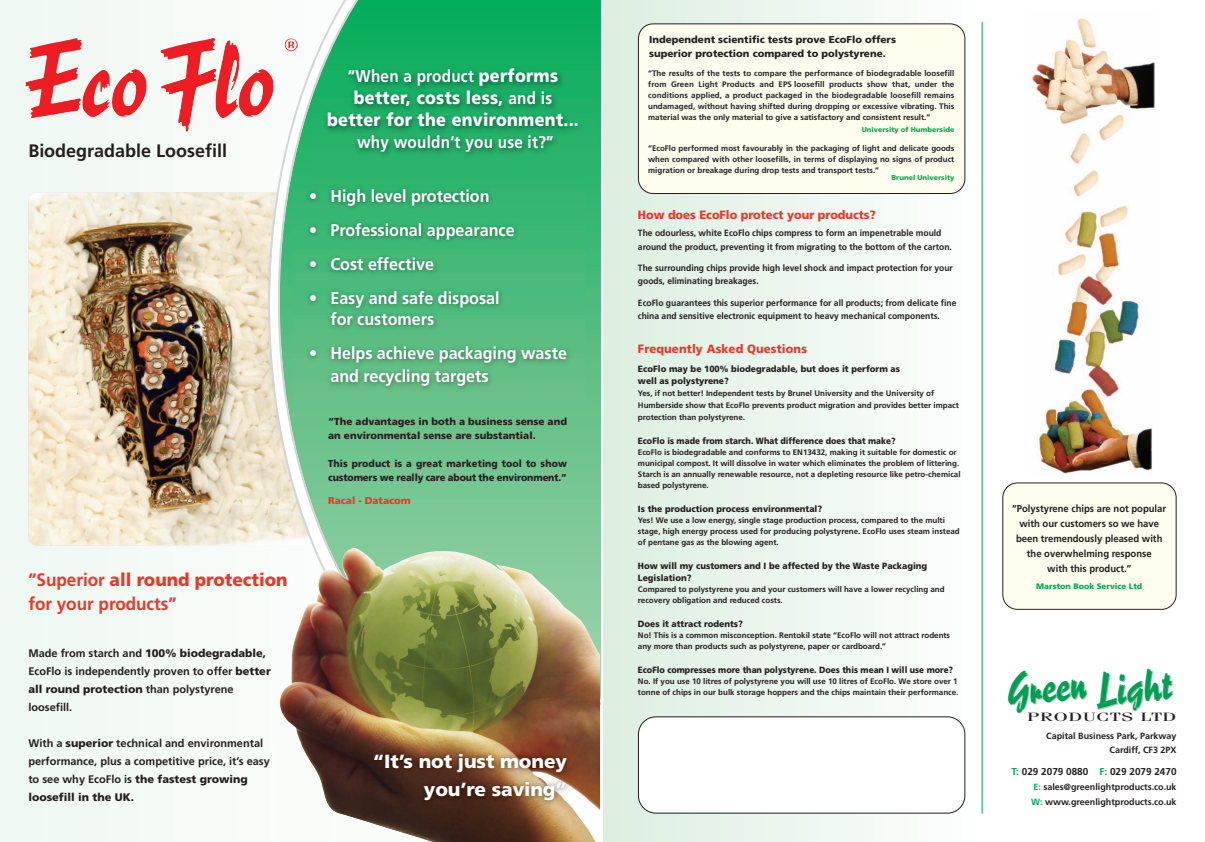
<style>
.page{position:relative;width:1205px;height:842px;background:#fff}
.page>*{position:absolute;margin:0;border:0;box-sizing:border-box;transform-origin:0 0}
.t1{font:42.9px "Reporter Two+T42+GLTCOG";color:#009e57}
.t2{font:900 19px/28px "Frutiger";letter-spacing:-.005em;color:#fff;text-align:right}
.t3{font:900 18px/22px "Frutiger";letter-spacing:.02em;color:#fff;text-align:center;scale:.9 1}
.t4{font:700 18px/24px "Frutiger";color:#ee3529;scale:.95 1}
.t5{font:700 18px "Frutiger";color:#231f20}
.t6{font:700 17px/21px "Frutiger";color:#fff;scale:.95 1}
.t7{font:700 17px "Frutiger";color:#fff;scale:.9 1}
.t8{font:900 12px "Frutiger";color:#ee3529;scale:.95 1}
.t9{font:12px "Fenice IT Cby BT Regular+T42+AXZANQ";letter-spacing:.05em;color:#231f20;scale:1.75 1}
.t10{font:700 11px/18px "Frutiger";color:#231f20}
.t11{font:900 10px/14px "Frutiger";color:#231f20}
.t12{font:700 10px/15px "Frutiger";color:#231f20;text-align:center;scale:.95 1}
.t13{font:900 10px/14px "Frutiger";color:#231f20;scale:.94 1}
.t14{font:700 10px "Frutiger";color:#231f20}
.t15{font:900 10px "Frutiger";color:#ee3529}
.t16{font:700 9px/13px "Frutiger";color:#231f20;scale:.95 1}
.t17{font:900 9px/12px "Frutiger";color:#231f20;scale:.95 1}
.t18{font:900 9px "Frutiger";color:#231f20;scale:.9 1}
.t19{font:700 9px/15px "Frutiger";color:#231f20}
.t20{font:700 8px/11px "Frutiger";color:#231f20}
.t21{font:900 8px "Frutiger";color:#00a851}
.t22{font:900 7px "Frutiger";color:#00a851}
.s1{font-weight:900;font-size:18px}
.s2{font-weight:700;font-size:17px}
.s3{font-weight:900}
.s4{color:#00a851}
</style>
<div class="page">
<div style="left:0;top:0;width:268px;height:842px;background:#f2f9f5"></div>
<img style="left:28px;top:192px;width:282px;height:353px;border-radius:9px">
<svg style="left:278px;top:0;width:323px;height:499px;background:#62c48d"></svg>
<img style="left:235px;top:545px;width:33px;height:297px">
<img style="left:235px;top:499px;width:61px;height:46px">
<div style="left:308px;top:499px;width:293px;height:218px;background:#7ec998"></div>
<img style="left:279px;top:547px;width:321px;height:295px">
<img style="left:160px;top:38px;width:56px;height:56px">
<img style="left:310px;top:59px;width:288px;height:124px">
<img style="left:310px;top:59px;width:17px;height:45px">
<img style="left:292px;top:180px;width:293px;height:226px">
<img style="left:310px;top:180px;width:275px;height:3px">
<img style="left:279px;top:743px;width:22px;height:99px">
<img style="left:301px;top:743px;width:287px;height:99px">
<img style="left:604px;top:0;width:379px;height:842px">
<div style="left:638px;top:23px;width:327px;height:171px;background:#fffdee"></div>
<svg style="left:638px;top:716px;width:327px;height:98px"></svg>
<hr style="left:981px;top:22px;width:1px;height:792px;background:#00a851">
<img style="left:1030px;top:18px;width:124px;height:457px">
<div style="left:1002px;top:482px;width:174px;height:128px;background:#fffdee"></div>
<h3 class="t5" style="left:28px;top:143px;width:200px">Biodegradable Loosefill</h3>
<h3 class="t7" style="left:348px;top:69px;width:235px">“When a product <span class="s1">performs</span></h3>
<h3 class="t3" style="left:327px;top:88px;width:281px">better, costs less, <span class="s2">and is </span>better for the environment...</h3>
<h3 class="t7" style="left:357px;top:135px;width:220px">why wouldn’t you use it?”</h3>
<h3 class="t6" style="left:309px;top:186px;width:192px">• High level protection</h3>
<h3 class="t6" style="left:309px;top:220px;width:218px">• Professional appearance</h3>
<h3 class="t6" style="left:309px;top:254px;width:133px">• Cost effective</h3>
<h3 class="t6" style="left:330px;top:288px;width:180px;text-indent:-21px">• Easy and safe disposal for customers</h3>
<h3 class="t6" style="left:330px;top:342px;width:251px;line-height:23px;text-indent:-21px">• Helps achieve packaging waste and recycling targets</h3>
<p class="t11" style="left:328px;top:415px;width:240px">“The advantages in both a business sense and an environmental sense are substantial.</p>
<p class="t13" style="left:328px;top:457px;width:256px">This product is a great marketing tool to show customers we really care about the environment.”</p>
<p class="t15" style="left:328px;top:496px;width:84px">Racal - Datacom</p>
<h3 class="t4" style="left:28px;top:569px;width:274px">”Superior <span class="s3">all round protection </span>for your products”</h3>
<h3 class="t10" style="left:28px;top:645px;width:244px">Made from starch and <span class="s3">100% biodegradable, </span>EcoFlo is independently proven to offer <span class="s3">better all round protection</span> than polystyrene loosefill.</h3>
<h3 class="t10" style="left:28px;top:735px;width:243px">With a <span class="s3">superior</span> technical and environmental performance, plus a competitive price, it’s easy to see why EcoFlo is <span class="s3">the fastest growing loosefill in the UK.</span></h3>
<h2 class="t2" style="left:373px;top:749px;width:196px">“It’s not just money you’re saving”</h2>
<p class="t11" style="left:649px;top:33px;width:248px">Independent scientific tests prove EcoFlo offers superior protection compared to polystyrene.</p>
<p class="t20" style="left:648px;top:69px;width:308px;text-align:justify">“The results of the tests to compare the performance of biodegradable loosefill from Green Light Products and EPS loosefill products show that, under the conditions applied, a product packaged in the biodegradable loosefill remains undamaged, without having shifted during dropping or excessive vibrating. This material was the only material to give a satisfactory and consistent result.”</p>
<p class="t22" style="left:862px;top:127px;width:94px">University of Humberside</p>
<p class="t20" style="left:648px;top:144px;width:308px;text-align:justify">“EcoFlo performed most favourably in the packaging of light and delicate goods when compared with other loosefills, in terms of displaying no signs of product migration or breakage during drop tests and transport tests.”</p>
<p class="t22" style="left:891px;top:175px;width:64px">Brunel University</p>
<h3 class="t8" style="left:638px;top:210px;width:252px">How does EcoFlo protect your products?</h3>
<p class="t16" style="left:638px;top:227px;width:332px;line-height:14px">The odourless, white EcoFlo chips compress to form an impenetrable mould around the product, preventing it from migrating to the bottom of the carton.</p>
<p class="t16" style="left:638px;top:262px;width:333px">The surrounding chips provide high level shock and impact protection for your goods, eliminating breakages.</p>
<p class="t16" style="left:638px;top:297px;width:337px">EcoFlo guarantees this superior performance for all products; from delicate fine china and sensitive electronic equipment to heavy mechanical components.</p>
<h3 class="t8" style="left:638px;top:344px;width:179px">Frequently Asked Questions</h3>
<p class="t17" style="left:638px;top:364px;width:277px">EcoFlo may be 100% biodegradable, but does it perform as well as polystyrene?</p>
<p class="t20" style="left:638px;top:388px;width:322px;line-height:12px">Yes, if not better! Independent tests by Brunel University and the University of<br>Humberside show that EcoFlo prevents product migration and provides better impact protection than polystyrene.</p>
<p class="t18" style="left:638px;top:438px;width:288px">EcoFlo is made from starch. What difference does that make?</p>
<p class="t20" style="left:638px;top:448px;width:324px">EcoFlo is biodegradable and conforms to EN13432, making it suitable for domestic or municipal compost. It will dissolve in water which eliminates the problem of littering.<br>Starch is an annually renewable resource, not a depleting resource like petro-chemical based polystyrene.</p>
<p class="t17" style="left:638px;top:504px;width:195px">Is the production process environmental?</p>
<p class="t20" style="left:638px;top:516px;width:323px">Yes! We use a low energy, single stage production process, compared to the multi stage, high energy process used for producing polystyrene. EcoFlo uses steam instead of pentane gas as the blowing agent.</p>
<p class="t17" style="left:638px;top:561px;width:306px">How will my customers and I be affected by the Waste Packaging<br>Legislation?</p>
<p class="t20" style="left:638px;top:585px;width:308px">Compared to polystyrene you and your customers will have a lower recycling and recovery obligation and reduced costs.</p>
<p class="t17" style="left:638px;top:619px;width:112px">Does it attract rodents?</p>
<p class="t20" style="left:638px;top:631px;width:314px">No! This is a common misconception. Rentokil state “EcoFlo will not attract rodents any more than products such as polystyrene, paper or cardboard.”</p>
<p class="t18" style="left:638px;top:667px;width:352px">EcoFlo compresses more than polystyrene. Does this mean I will use more?</p>
<p class="t20" style="left:638px;top:677px;width:322px">No. If you use 10 litres of polystyrene you will use 10 litres of EcoFlo. We store over 1 tonne of chips in our bulk storage hoppers and the chips maintain their performance.</p>
<p class="t12" style="left:1012px;top:502px;width:164px">“Polystyrene chips are not popular with our customers so we have been tremendously pleased with the overwhelming response<br>with this product.”</p>
<p class="t21" style="left:1036px;top:583px;width:107px">Marston Book Service Ltd</p>
<h1 class="t1" style="left:1003px;top:664px;width:83px;rotate:-6deg">Green</h1>
<h1 class="t1" style="left:1093px;top:663px;width:79px;rotate:-5deg">Light</h1>
<h3 class="t9" style="left:1027px;top:709px;width:86px">PRODUCTS LTD</h3>
<p class="t19" style="left:1046px;top:729px;width:132px;line-height:14px;text-align:right">Capital Business Park, Parkway<br>Cardiff, CF3 2PX</p>
<p class="t14" style="left:1011px;top:767px;width:167px"><span class="s4">T:</span> 029 2079 0880 <span class="s4">F:</span> 029 2079 2470</p>
<p class="t19" style="left:1031px;top:780px;width:147px"><span class="s4">E:</span> sales@greenlightproducts.co.uk<br><span class="s4">W:</span> www.greenlightproducts.co.uk</p>
</div>
